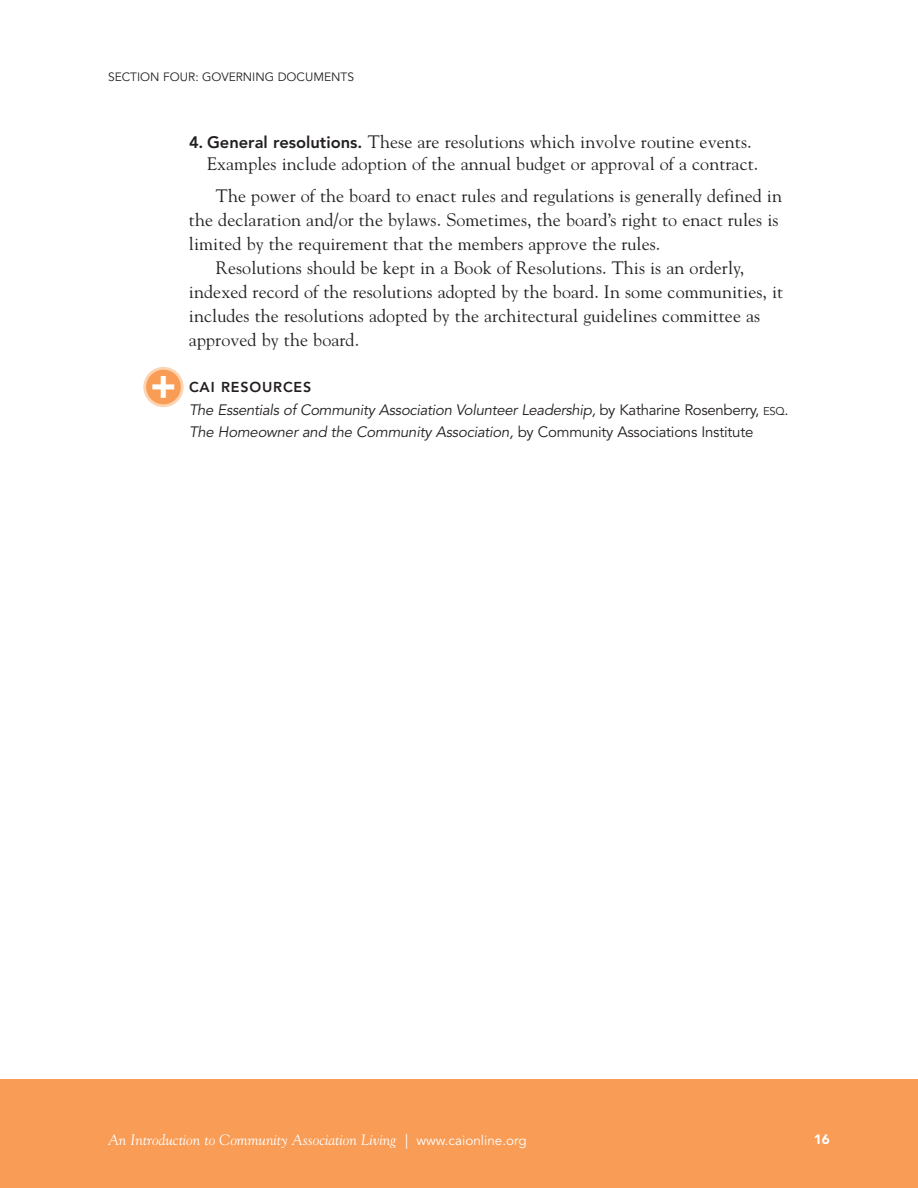
<style>
.page{position:relative;width:918px;height:1188px;background:#fff}
.page>*{position:absolute;margin:0;border:0;box-sizing:border-box;transform-origin:0 0}
.t1{font:900 39.9px "Avenir";color:#fff}
.t2{font:18px/21.8px "Goudy";letter-spacing:.005em;color:#231f20}
.t3{font:italic 15px/22.5px "Avenir";letter-spacing:-.02em;color:#231f20}
.t4{font:italic 15px "Goudy";color:#fff}
.t5{font:800 14.25px "Avenir";letter-spacing:.06em;color:#231f20}
.t6{font:900 13.5px "Avenir";color:#fff}
.t7{font:12px "Avenir";color:#231f20}
.s1{font-family:"Avenir";font-weight:800;font-size:16.5px}
.s2{font-style:normal}
.s3{font-style:normal;font-size:11.25px}
.s4{font-family:"Adobe Garamond"}
.s5{font-family:"Avenir";font-style:normal;font-size:13.5px}
</style>
<div class="page">
<div style="left:0;top:1080px;width:918px;height:108px;background:#f89c56"></div>
<div style="left:145px;top:368px;width:37px;height:38px;background:#f89c56;border-radius:50%"></div>
<div style="left:143px;top:367px;width:41px;height:40px;border:3px solid #fdd4b2;border-radius:50%"></div>
<p class="t7" style="left:108px;top:72px;width:248px">SECTION FOUR: GOVERNING DOCUMENTS</p>
<h1 class="t1" style="left:150px;top:369px;width:28px">+</h1>
<p class="t2" style="left:207px;top:131px;width:553px;text-indent:-18px"><span class="s1">4. General resolutions.</span> These are resolutions which involve routine events.<br>Examples include adoption of the annual budget or approval of a contract.</p>
<p class="t2" style="left:216px;top:185px;width:568px">The power of the board to enact rules and regulations is generally defined in</p>
<p class="t2" style="left:189px;top:209px;width:591px">the declaration and/or the bylaws. Sometimes, the board’s right to enact rules is</p>
<p class="t2" style="left:189px;top:233px;width:473px">limited by the requirement that the members approve the rules.</p>
<p class="t2" style="left:216px;top:257px;width:530px">Resolutions should be kept in a Book of Resolutions. This is an orderly,</p>
<p class="t2" style="left:189px;top:281px;width:596px">indexed record of the resolutions adopted by the board. In some communities, it</p>
<p class="t2" style="left:189px;top:305px;width:573px">includes the resolutions adopted by the architectural guidelines committee as</p>
<p class="t2" style="left:189px;top:329px;width:172px">approved by the board.</p>
<p class="t5" style="left:189px;top:381px;width:124px">CAI RESOURCES</p>
<p class="t3" style="left:189px;top:399px;width:601px">The Essentials of Community Association Volunteer Leadership, <span class="s2">by Katharine Rosenberry,</span> <span class="s3">ESQ</span><span class="s2">.<br></span>The Homeowner and the Community Association, <span class="s2">by Community Associations Institute</span></p>
<p class="t4" style="left:108px;top:1131px;width:420px">An Introduction to Community Association Living <span class="s4">|</span> <span class="s5">www.caionline.org</span></p>
<p class="t6" style="left:814px;top:1134px;width:17px">16</p>
</div>
